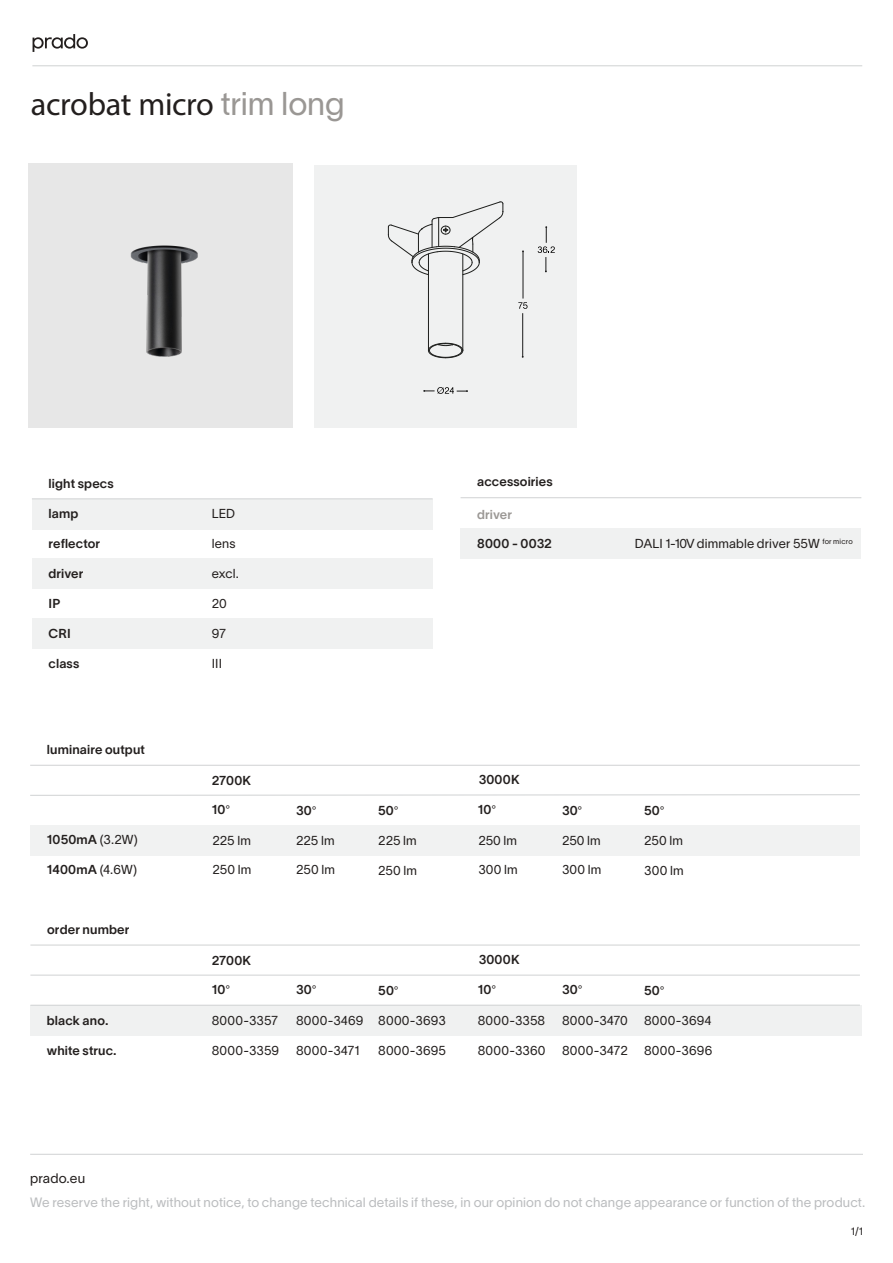
<style>
.page{position:relative;width:893px;height:1263px;background:#fff}
.page>*{position:absolute;margin:0;border:0;box-sizing:border-box;transform-origin:0 0}
.t1{font:32.25px "Myriad Pro";letter-spacing:-.015em;color:#231f1e}
.t2{font:13.5px "Lausanne 300";letter-spacing:.01em;color:#231f1e}
.t3{font:13.35px "Lausanne 300";letter-spacing:.01em;color:#bbbdbf}
.t4{font:12.75px "Lausanne 300";letter-spacing:.015em;color:#231f1e}
.t5{font:12.75px "Lausanne 600";letter-spacing:.01em;color:#231f1e}
.t6{font:12.75px "Lausanne 600";letter-spacing:.005em;color:#9b9895}
.t7{font:10.5px "Lausanne 300";color:#231f1e}
.s1{font-family:"Lausanne 300";color:#9a9794}
.s2{font-family:"Lausanne 300"}
.s3{font-family:"Myriad Pro"}
</style>
<div class="page">
<div style="left:314px;top:165px;width:263px;height:263px;background:#f0f1f1"></div>
<hr style="left:30px;top:1154px;width:833px;height:1px;background:#d0d2d3">
<hr style="left:461px;top:497px;width:400px;height:1px;background:#d0d2d3">
<div style="left:32px;top:499px;width:401px;height:30px;background:#f0f1f1"></div>
<div style="left:32px;top:559px;width:401px;height:30px;background:#f0f1f1"></div>
<div style="left:32px;top:619px;width:401px;height:30px;background:#f0f1f1"></div>
<hr style="left:32px;top:498px;width:401px;height:1px;background:#d0d2d3">
<hr style="left:32px;top:65px;width:830px;height:1px;background:#d0d2d3">
<svg style="left:33px;top:34px;width:55px;height:18px"></svg>
<div style="left:461px;top:529px;width:400px;height:30px;background:#f0f1f1"></div>
<div style="left:30px;top:1005px;width:831px;height:30px;background:#f0f1f1"></div>
<hr style="left:30px;top:945px;width:830px;height:1px;background:#d0d2d3">
<hr style="left:30px;top:1005px;width:830px;height:1px;background:#d0d2d3">
<hr style="left:30px;top:975px;width:830px;height:1px;background:#d0d2d3">
<div style="left:30px;top:825px;width:830px;height:30px;background:#f0f1f1"></div>
<hr style="left:30px;top:765px;width:830px;height:1px;background:#d0d2d3">
<svg style="left:30px;top:794px;width:830px;height:2px"></svg>
<hr style="left:428px;top:254px;width:1px;height:96px;background:#1d1e1c">
<hr style="left:462px;top:254px;width:1px;height:96px;background:#1d1e1c">
<svg style="left:388px;top:201px;width:116px;height:74px"></svg>
<svg style="left:428px;top:343px;width:35px;height:15px"></svg>
<svg style="left:423px;top:387px;width:45px;height:7px"></svg>
<hr style="left:522px;top:313px;width:1px;height:44px;background:#1a1a1a">
<hr style="left:523px;top:251px;width:1px;height:48px;background:#1a1a1a">
<svg style="left:518px;top:302px;width:9px;height:7px"></svg>
<svg style="left:538px;top:226px;width:17px;height:46px"></svg>
<div style="left:29px;top:164px;width:264px;height:264px;background:#e7e7e7"></div>
<h1 class="t1" style="left:31px;top:84px;width:315px">acrobat micro <span class="s1">trim long</span></h1>
<p class="t5" style="left:49px;top:476px;width:67px">light specs</p>
<p class="t5" style="left:49px;top:506px;width:31px">lamp</p>
<p class="t4" style="left:212px;top:506px;width:25px">LED</p>
<p class="t5" style="left:49px;top:535px;width:53px">reflector</p>
<p class="t4" style="left:212px;top:535px;width:25px">lens</p>
<p class="t5" style="left:49px;top:565px;width:36px">driver</p>
<p class="t4" style="left:212px;top:565px;width:29px">excl.</p>
<p class="t5" style="left:49px;top:595px;width:13px">IP</p>
<p class="t4" style="left:212px;top:595px;width:17px">20</p>
<p class="t5" style="left:49px;top:625px;width:24px">CRI</p>
<p class="t4" style="left:212px;top:625px;width:16px">97</p>
<p class="t5" style="left:49px;top:655px;width:32px">class</p>
<p class="t4" style="left:212px;top:655px;width:12px">III</p>
<p class="t5" style="left:47px;top:741px;width:100px">luminaire output</p>
<p class="t5" style="left:47px;top:832px;width:93px">1050mA <span class="s2">(3.2W)</span></p>
<p class="t5" style="left:47px;top:862px;width:92px">1400mA <span class="s2">(4.6W)</span></p>
<p class="t5" style="left:47px;top:921px;width:84px">order number</p>
<p class="t5" style="left:212px;top:772px;width:41px">2700K</p>
<p class="t5" style="left:212px;top:802px;width:20px">10<span class="s3">°</span></p>
<p class="t5" style="left:296px;top:802px;width:22px">30<span class="s3">°</span></p>
<p class="t5" style="left:378px;top:802px;width:21px">50<span class="s3">°</span></p>
<p class="t4" style="left:212px;top:832px;width:40px">225 lm</p>
<p class="t4" style="left:212px;top:861px;width:40px">250 lm</p>
<p class="t4" style="left:296px;top:861px;width:40px">250 lm</p>
<p class="t4" style="left:378px;top:862px;width:40px">250 lm</p>
<p class="t4" style="left:296px;top:832px;width:40px">225 lm</p>
<p class="t4" style="left:378px;top:833px;width:40px">225 lm</p>
<p class="t5" style="left:477px;top:474px;width:77px">accessoiries</p>
<p class="t6" style="left:477px;top:506px;width:36px">driver</p>
<p class="t5" style="left:477px;top:535px;width:76px">8000 - 0032</p>
<p class="t4" style="left:635px;top:535px;width:219px">DALI 1-10V dimmable driver 55W <sup>for</sup> <sup>micro</sup></p>
<p class="t5" style="left:479px;top:772px;width:42px">3000K</p>
<p class="t5" style="left:478px;top:802px;width:20px">10<span class="s3">°</span></p>
<p class="t5" style="left:562px;top:802px;width:22px">30<span class="s3">°</span></p>
<p class="t5" style="left:644px;top:802px;width:21px">50<span class="s3">°</span></p>
<p class="t4" style="left:562px;top:832px;width:40px">250 lm</p>
<p class="t4" style="left:644px;top:833px;width:40px">250 lm</p>
<p class="t4" style="left:478px;top:832px;width:40px">250 lm</p>
<p class="t4" style="left:478px;top:861px;width:41px">300 lm</p>
<p class="t4" style="left:562px;top:861px;width:41px">300 lm</p>
<p class="t4" style="left:644px;top:862px;width:41px">300 lm</p>
<p class="t5" style="left:47px;top:1013px;width:63px">black ano.</p>
<p class="t5" style="left:47px;top:1043px;width:71px">white struc.</p>
<p class="t2" style="left:30px;top:1169px;width:56px">prado.eu</p>
<p class="t5" style="left:212px;top:952px;width:41px">2700K</p>
<p class="t5" style="left:479px;top:952px;width:42px">3000K</p>
<p class="t5" style="left:212px;top:982px;width:20px">10<span class="s3">°</span></p>
<p class="t5" style="left:296px;top:982px;width:22px">30<span class="s3">°</span></p>
<p class="t5" style="left:378px;top:982px;width:21px">50<span class="s3">°</span></p>
<p class="t5" style="left:478px;top:982px;width:20px">10<span class="s3">°</span></p>
<p class="t5" style="left:562px;top:982px;width:22px">30<span class="s3">°</span></p>
<p class="t5" style="left:644px;top:982px;width:21px">50<span class="s3">°</span></p>
<p class="t4" style="left:212px;top:1012px;width:68px">8000-3357</p>
<p class="t4" style="left:296px;top:1012px;width:151px">8000-3469 8000-3693</p>
<p class="t4" style="left:478px;top:1012px;width:69px">8000-3358</p>
<p class="t4" style="left:562px;top:1012px;width:67px">8000-3470</p>
<p class="t4" style="left:644px;top:1012px;width:69px">8000-3694</p>
<p class="t4" style="left:212px;top:1043px;width:69px">8000-3359</p>
<p class="t4" style="left:296px;top:1043px;width:65px">8000-3471</p>
<p class="t4" style="left:378px;top:1043px;width:69px">8000-3695</p>
<p class="t4" style="left:478px;top:1043px;width:69px">8000-3360</p>
<p class="t4" style="left:562px;top:1043px;width:67px">8000-3472</p>
<p class="t4" style="left:644px;top:1043px;width:70px">8000-3696</p>
<p class="t3" style="left:30px;top:1193px;width:837px">We reserve the right, without notice, to change technical details if these, in our opinion do not change appearance or function of the product.</p>
<p class="t7" style="left:851px;top:1224px;width:14px">1/1</p>
</div>
